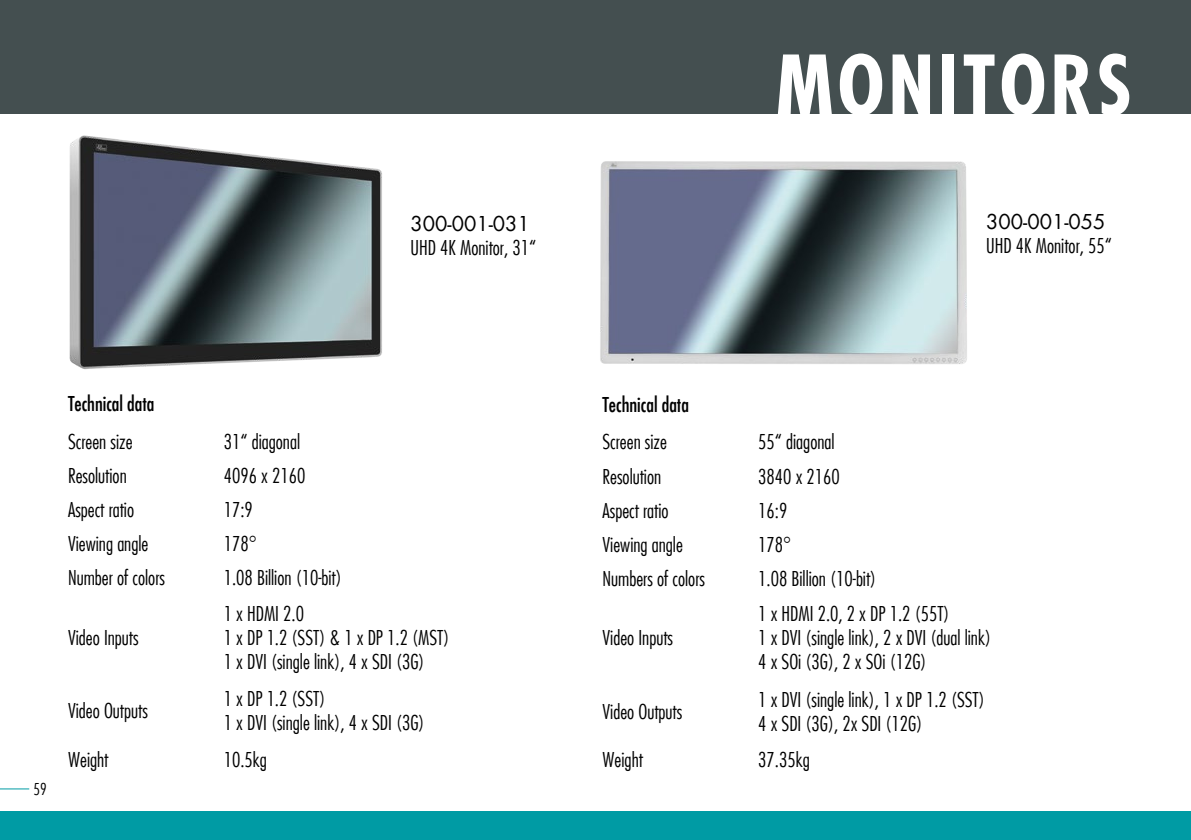
<style>
.page{position:relative;width:1191px;height:840px;background:#fff}
.page>*{position:absolute;margin:0;border:0;box-sizing:border-box;transform-origin:0 0}
.t1{font:700 condensed 80px "Futura LT";letter-spacing:.05em;color:#fff}
.t2{font:300 condensed 20px/24px "Futura LT";color:#000}
.t3{font:condensed 20px "Futura LT";color:#000}
.t4{font:20px "Futura LT";color:#000}
.t5{font:300 condensed 16px "Futura LT";color:#000}
</style>
<div class="page">
<div style="left:0;top:0;width:1191px;height:113px;background:#444f50"></div>
<div style="left:0;top:811px;width:1191px;height:28px;background:#009ba4"></div>
<svg style="left:0;top:788px;width:29px;height:1px"></svg>
<img style="left:69px;top:135px;width:313px;height:235px">
<img style="left:600px;top:161px;width:367px;height:203px">
<p class="t4" style="left:410px;top:211px;width:121px">300-001-031</p>
<p class="t2" style="left:410px;top:235px;width:127px">UHD 4K Monitor, 31“</p>
<p class="t5" style="left:33px;top:779px;width:15px">59</p>
<p class="t3" style="left:68px;top:391px;width:88px">Technical data</p>
<p class="t2" style="left:68px;top:429px;width:66px">Screen size</p>
<p class="t2" style="left:224px;top:429px;width:78px">31“ diagonal</p>
<p class="t2" style="left:68px;top:463px;width:60px">Resolution</p>
<p class="t2" style="left:224px;top:463px;width:83px">4096 x 2160</p>
<p class="t2" style="left:68px;top:497px;width:68px">Aspect ratio</p>
<p class="t2" style="left:224px;top:497px;width:31px">17:9</p>
<p class="t2" style="left:68px;top:531px;width:82px">Viewing angle</p>
<p class="t2" style="left:224px;top:531px;width:34px">178°</p>
<p class="t2" style="left:68px;top:565px;width:98px">Number of colors</p>
<p class="t2" style="left:224px;top:565px;width:120px">1.08 Billion (10-bit)</p>
<p class="t2" style="left:68px;top:624px;width:72px">Video Inputs</p>
<p class="t2" style="left:224px;top:600px;width:227px">1 x HDMI 2.0<br>1 x DP 1.2 (SST) &amp; 1 x DP 1.2 (MST)<br>1 x DVI (single link), 4 x SDI (3G)</p>
<p class="t2" style="left:68px;top:698px;width:81px">Video Outputs</p>
<p class="t2" style="left:224px;top:686px;width:202px">1 x DP 1.2 (SST)<br>1 x DVI (single link), 4 x SDI (3G)</p>
<p class="t2" style="left:68px;top:746px;width:42px">Weight</p>
<p class="t2" style="left:224px;top:746px;width:45px">10.5kg</p>
<h1 class="t1" style="left:776px;top:36px;width:357px">MONITORS</h1>
<p class="t3" style="left:602px;top:392px;width:88px">Technical data</p>
<p class="t2" style="left:602px;top:430px;width:66px">Screen size</p>
<p class="t2" style="left:758px;top:430px;width:78px">55“ diagonal</p>
<p class="t2" style="left:602px;top:464px;width:60px">Resolution</p>
<p class="t2" style="left:758px;top:464px;width:83px">3840 x 2160</p>
<p class="t2" style="left:602px;top:498px;width:68px">Aspect ratio</p>
<p class="t2" style="left:758px;top:498px;width:31px">16:9</p>
<p class="t2" style="left:602px;top:532px;width:82px">Viewing angle</p>
<p class="t2" style="left:758px;top:532px;width:34px">178°</p>
<p class="t2" style="left:602px;top:566px;width:104px">Numbers of colors</p>
<p class="t2" style="left:758px;top:566px;width:120px">1.08 Billion (10-bit)</p>
<p class="t4" style="left:986px;top:209px;width:121px">300-001-055</p>
<p class="t2" style="left:986px;top:233px;width:127px">UHD 4K Monitor, 55“</p>
<p class="t2" style="left:602px;top:625px;width:72px">Video Inputs</p>
<p class="t2" style="left:602px;top:699px;width:81px">Video Outputs</p>
<p class="t2" style="left:758px;top:601px;width:234px">1 x HDMI 2.0, 2 x DP 1.2 (55T)<br>1 x DVI (single link), 2 x DVI (dual link)<br>4 x SOi (3G), 2 x SOi (12G)</p>
<p class="t2" style="left:758px;top:687px;width:228px">1 x DVI (single link), 1 x DP 1.2 (SST)<br>4 x SDI (3G), 2x SDI (12G)</p>
<p class="t2" style="left:602px;top:747px;width:42px">Weight</p>
<p class="t2" style="left:758px;top:747px;width:53px">37.35kg</p>
</div>
